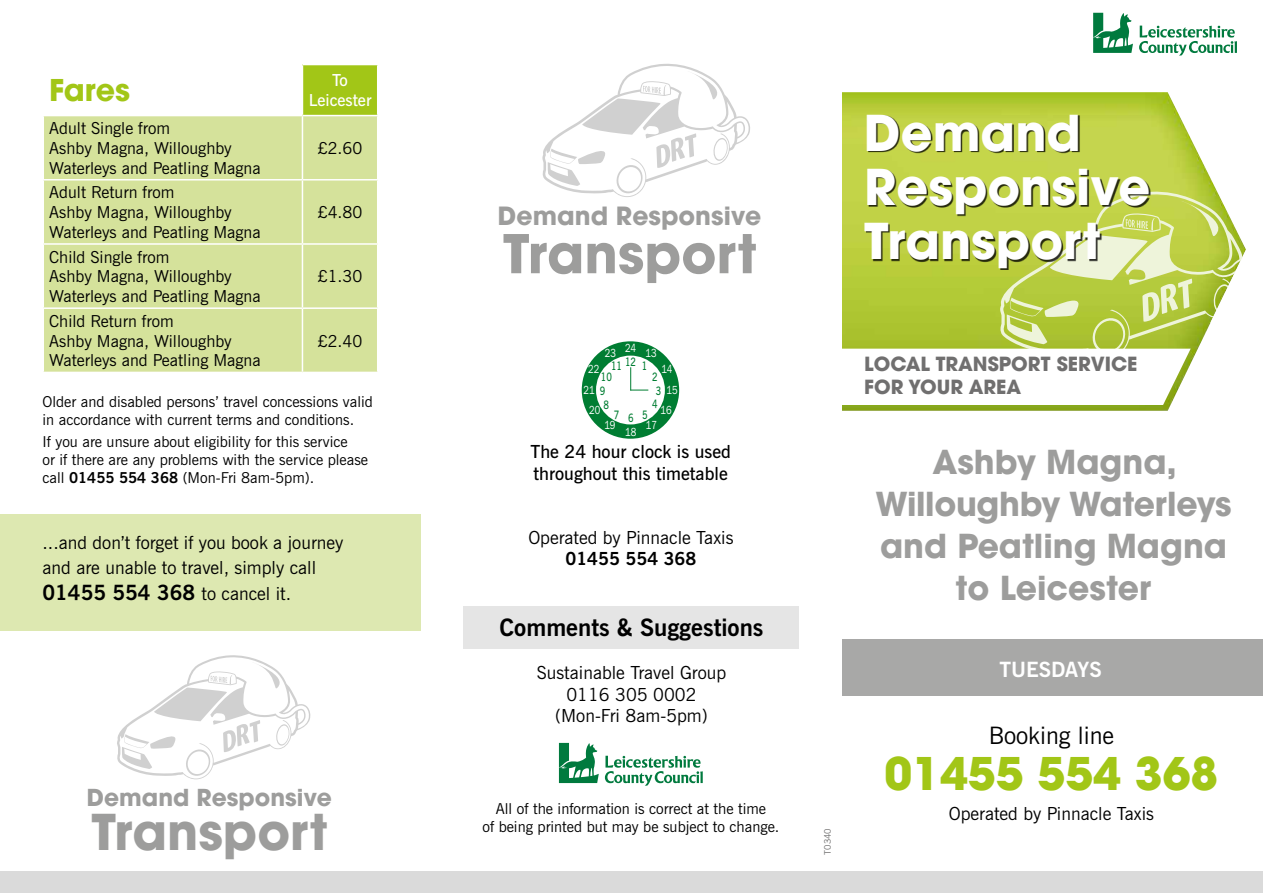
<style>
.page{position:relative;width:1263px;height:893px;background:#fff}
.page>*{position:absolute;margin:0;border:0;box-sizing:border-box;transform-origin:0 0}
.t1{font:700 52.95px "Avant Garde LT";color:#9d9d9c}
.t2{font:700 49.35px/54.3px "Avant Garde LT";color:#fff}
.t3{font:700 49.35px "Avant Garde LT";color:#9d9d9c}
.t4{font:700 45px "Avant Garde LT";color:#a2c617}
.t5{font:700 33px/42px "Avant Garde LT";color:#9d9d9c;text-align:center}
.t6{font:700 30px "Avant Garde LT";color:#a2c617}
.t7{font:700 25.05px "Avant Garde LT";color:#9d9d9c}
.t8{font:700 24px "News Gothic BT";color:#000}
.t9{font:24px "News Gothic BT";color:#000}
.t10{font:700 23.4px "Avant Garde LT";color:#9d9d9c}
.t11{font:700 21px "News Gothic BT";color:#000}
.t12{font:700 21px "News Gothic BT";color:#fff}
.t13{font:700 19.5px/23.4px "Avant Garde LT";color:#706f6f}
.t14{font:18px/21.6px "News Gothic BT";color:#000;text-align:center}
.t15{font:600 18px/21.6px "News Gothic BT";color:#000}
.t16{font:700 18px "News Gothic BT";color:#000}
.t17{font:16.5px/19.8px "News Gothic BT";color:#000}
.t18{font:600 16.5px/19.8px "News Gothic BT";color:#fff;text-align:center}
.t19{font:15px/18px "News Gothic BT";color:#000}
.t20{font:11.7px "Franklin Gothic IT Cby BT";color:#fff;scale:.79 1}
.t21{font:600 11.7px/10.4px "News Gothic BT";color:#007d32;scale:.79 1}
.t22{font:9px "News Gothic BT";color:#706f6f}
.s1{font-weight:700}
.s2{font-weight:400;font-size:18px}
.s3{font-family:"News Gothic BT";font-weight:600;color:#007d32}
</style>
<div class="page">
<div style="left:842px;top:639px;width:421px;height:57px;background:#a8a8a7"></div>
<img style="left:842px;top:92px;width:375px;height:319px">
<svg style="left:1139px;top:26px;width:98px;height:30px"></svg>
<svg style="left:1093px;top:13px;width:40px;height:40px"></svg>
<svg style="left:605px;top:756px;width:98px;height:30px"></svg>
<svg style="left:559px;top:743px;width:40px;height:40px"></svg>
<div style="left:463px;top:607px;width:336px;height:42px;background:#e5e5e5"></div>
<div style="left:0;top:872px;width:1263px;height:21px;background:#dadada"></div>
<div style="left:582px;top:341px;width:97px;height:98px;background:#007d32;border-radius:50%"></div>
<div style="left:596px;top:356px;width:69px;height:68px;background:#fff;border-radius:50%"></div>
<svg style="left:630px;top:367px;width:18px;height:24px"></svg>
<div style="left:0;top:514px;width:421px;height:117px;background:#dde8b1"></div>
<div style="left:302px;top:65px;width:76px;height:51px;background:#a2c617"></div>
<div style="left:44px;top:116px;width:333px;height:256px;background:#d5e29b"></div>
<hr style="left:302px;top:65px;width:1px;height:50px;background:#fff">
<hr style="left:377px;top:65px;width:1px;height:50px;background:#fff">
<hr style="left:302px;top:115px;width:76px;height:1px;background:#fff">
<hr style="left:302px;top:116px;width:1px;height:63px;background:#fff">
<hr style="left:43px;top:179px;width:259px;height:2px;background:#fff">
<hr style="left:302px;top:179px;width:76px;height:2px;background:#fff">
<hr style="left:302px;top:181px;width:1px;height:62px;background:#fff">
<hr style="left:43px;top:243px;width:259px;height:2px;background:#fff">
<hr style="left:302px;top:243px;width:76px;height:2px;background:#fff">
<hr style="left:302px;top:245px;width:1px;height:62px;background:#fff">
<hr style="left:43px;top:307px;width:259px;height:2px;background:#fff">
<hr style="left:302px;top:307px;width:76px;height:2px;background:#fff">
<hr style="left:302px;top:309px;width:1px;height:63px;background:#fff">
<svg style="left:542px;top:63px;width:208px;height:134px"></svg>
<svg style="left:117px;top:655px;width:194px;height:124px"></svg>
<div style="left:866px;top:116px;width:284px;height:154px;background:#000;opacity:.8"></div>
<svg style="left:842px;top:190px;width:404px;height:215px"></svg>
<h3 class="t6" style="left:49px;top:71px;width:82px">Fares</h3>
<p class="t18" style="left:309px;top:71px;width:64px">To<br>Leicester</p>
<p class="t17" style="left:49px;top:118px;width:213px">Adult Single from<br>Ashby Magna, Willoughby<br>Waterleys and Peatling Magna</p>
<p class="t17" style="left:318px;top:138px;width:46px">£2.60</p>
<p class="t17" style="left:49px;top:182px;width:213px">Adult Return from<br>Ashby Magna, Willoughby<br>Waterleys and Peatling Magna</p>
<p class="t17" style="left:49px;top:247px;width:213px">Child Single from<br>Ashby Magna, Willoughby<br>Waterleys and Peatling Magna</p>
<p class="t17" style="left:49px;top:311px;width:213px">Child Return from<br>Ashby Magna, Willoughby<br>Waterleys and Peatling Magna</p>
<p class="t17" style="left:318px;top:202px;width:46px">£4.80</p>
<p class="t17" style="left:318px;top:266px;width:46px">£1.30</p>
<p class="t17" style="left:318px;top:331px;width:46px">£2.40</p>
<p class="t19" style="left:43px;top:392px;width:332px">Older and disabled persons’ travel concessions valid in accordance with current terms and conditions.</p>
<p class="t19" style="left:43px;top:433px;width:327px">If you are unsure about eligibility for this service<br>or if there are any problems with the service please call <span class="s1">01455 554 368</span> (Mon-Fri 8am-5pm).</p>
<p class="t14" style="left:43px;top:530px;width:302px;line-height:25.2px;text-align:left">...and don’t forget if you book a journey and are unable to travel, simply call</p>
<h3 class="t11" style="left:43px;top:579px;width:250px">01455 554 368 <span class="s2">to cancel it.</span></h3>
<h3 class="t10" style="left:87px;top:782px;width:247px">Demand Responsive</h3>
<h2 class="t3" style="left:91px;top:800px;width:237px">Transport</h2>
<h3 class="t7" style="left:498px;top:200px;width:265px">Demand Responsive</h3>
<h1 class="t1" style="left:503px;top:219px;width:255px">Transport</h1>
<p class="t20" style="left:625px;top:341px;width:15px">24</p>
<p class="t20" style="left:605px;top:346px;width:15px">23</p>
<p class="t20" style="left:645px;top:346px;width:15px">13</p>
<p class="t21" style="left:625px;top:356px;width:16px">12</p>
<p class="t21" style="left:601px;top:361px;width:29px;text-indent:10px">11<br>10</p>
<p class="t20" style="left:584px;top:382px;width:29px">21 <span class="s3">9</span></p>
<p class="t21" style="left:604px;top:399px;width:9px">8</p>
<p class="t21" style="left:614px;top:411px;width:26px">7 6</p>
<p class="t20" style="left:625px;top:424px;width:15px">18</p>
<p class="t21" style="left:642px;top:361px;width:9px">1</p>
<p class="t20" style="left:588px;top:362px;width:15px">22</p>
<p class="t20" style="left:589px;top:403px;width:15px">20</p>
<p class="t20" style="left:661px;top:362px;width:15px">14</p>
<p class="t20" style="left:661px;top:403px;width:15px">16</p>
<p class="t21" style="left:652px;top:371px;width:9px">2</p>
<p class="t20" style="left:656px;top:382px;width:29px"><span class="s3">3</span> 15</p>
<p class="t21" style="left:652px;top:399px;width:9px">4</p>
<p class="t21" style="left:642px;top:409px;width:9px">5</p>
<p class="t20" style="left:604px;top:418px;width:15px">19</p>
<p class="t20" style="left:646px;top:418px;width:15px">17</p>
<p class="t15" style="left:530px;top:441px;width:202px">The 24 hour clock is used throughout this timetable</p>
<p class="t14" style="left:528px;top:526px;width:207px">Operated by Pinnacle Taxis</p>
<p class="t16" style="left:565px;top:548px;width:132px">01455 554 368</p>
<h3 class="t8" style="left:499px;top:613px;width:266px">Comments &amp; Suggestions</h3>
<p class="t14" style="left:537px;top:662px;width:191px">Sustainable Travel Group<br>0116 305 0002 (Mon-Fri 8am-5pm)</p>
<p class="t19" style="left:482px;top:800px;width:298px;text-align:center">All of the information is correct at the time<br>of being printed but may be subject to change.</p>
<h2 class="t2" style="left:864px;top:105px;width:287px">Demand<br>Responsive<br>Transport</h2>
<p class="t22" style="left:822px;top:855px;width:28px;rotate:-90deg">T0340</p>
<h3 class="t13" style="left:864px;top:352px;width:275px">LOCAL TRANSPORT SERVICE<br>FOR YOUR AREA</h3>
<h3 class="t5" style="left:875px;top:441px;width:358px">Ashby Magna,<br>Willoughby Waterleys and Peatling Magna to Leicester</h3>
<h3 class="t12" style="left:999px;top:656px;width:104px">TUESDAYS</h3>
<h3 class="t9" style="left:989px;top:721px;width:127px">Booking line</h3>
<h3 class="t4" style="left:884px;top:744px;width:335px">01455 554 368</h3>
<p class="t14" style="left:949px;top:803px;width:207px">Operated by Pinnacle Taxis</p>
</div>
